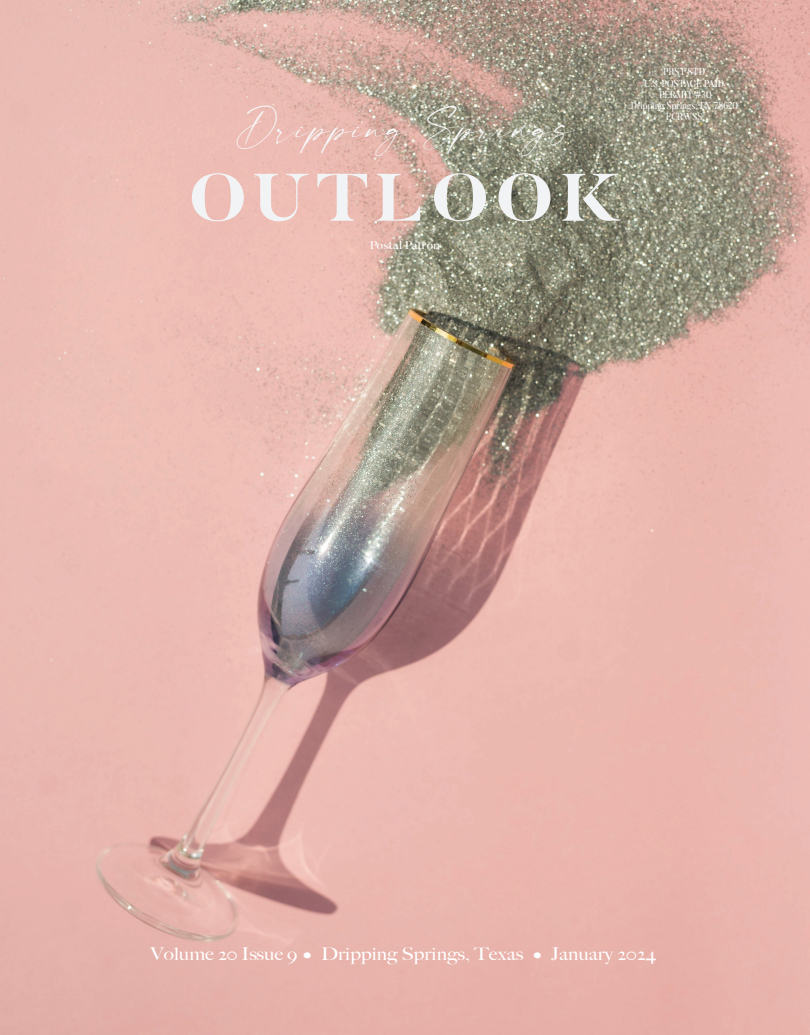
<style>
.page{position:relative;width:810px;height:1035px;background:#fff}
.page>*{position:absolute;margin:0;border:0;box-sizing:border-box;transform-origin:0 0}
.t1{font:700 66.62px "Butler";letter-spacing:.08em;color:#f2f3f4;scale:1.13 1}
.t2{font:29.12px "modernline Personal Use";letter-spacing:.06em;color:#f7f7f8;scale:1.13 1}
.t3{font:500 17.5px "Big Caslon";color:#fff;scale:1.14 1}
.t4{font:11.25px "Butler";color:#fff;scale:1.14 1}
.t5{font:10px "Butler";color:#fff;scale:.9 1}
</style>
<div class="page">
<img style="left:0;top:0;width:810px;height:1035px">
<p class="t2" style="left:236px;top:113px;width:300px">Dripping Springs</p>
<p class="t1" style="left:189px;top:155px;width:384px">OUTLOOK</p>
<p class="t4" style="left:370px;top:238px;width:63px">Postal Patron</p>
<p class="t5" style="left:664px;top:66px;width:48px">PRST STD</p>
<p class="t5" style="left:644px;top:77px;width:90px">U.S. POSTAGE PAID</p>
<p class="t5" style="left:660px;top:88px;width:59px">PERMIT #30</p>
<p class="t5" style="left:631px;top:99px;width:121px">Dripping Springs, TX 78620</p>
<p class="t5" style="left:666px;top:111px;width:42px">ECRWSS</p>
<p class="t3" style="left:151px;top:940px;width:445px">Volume 20 Issue 9 • Dripping Springs, Texas • January 2024</p>
</div>
